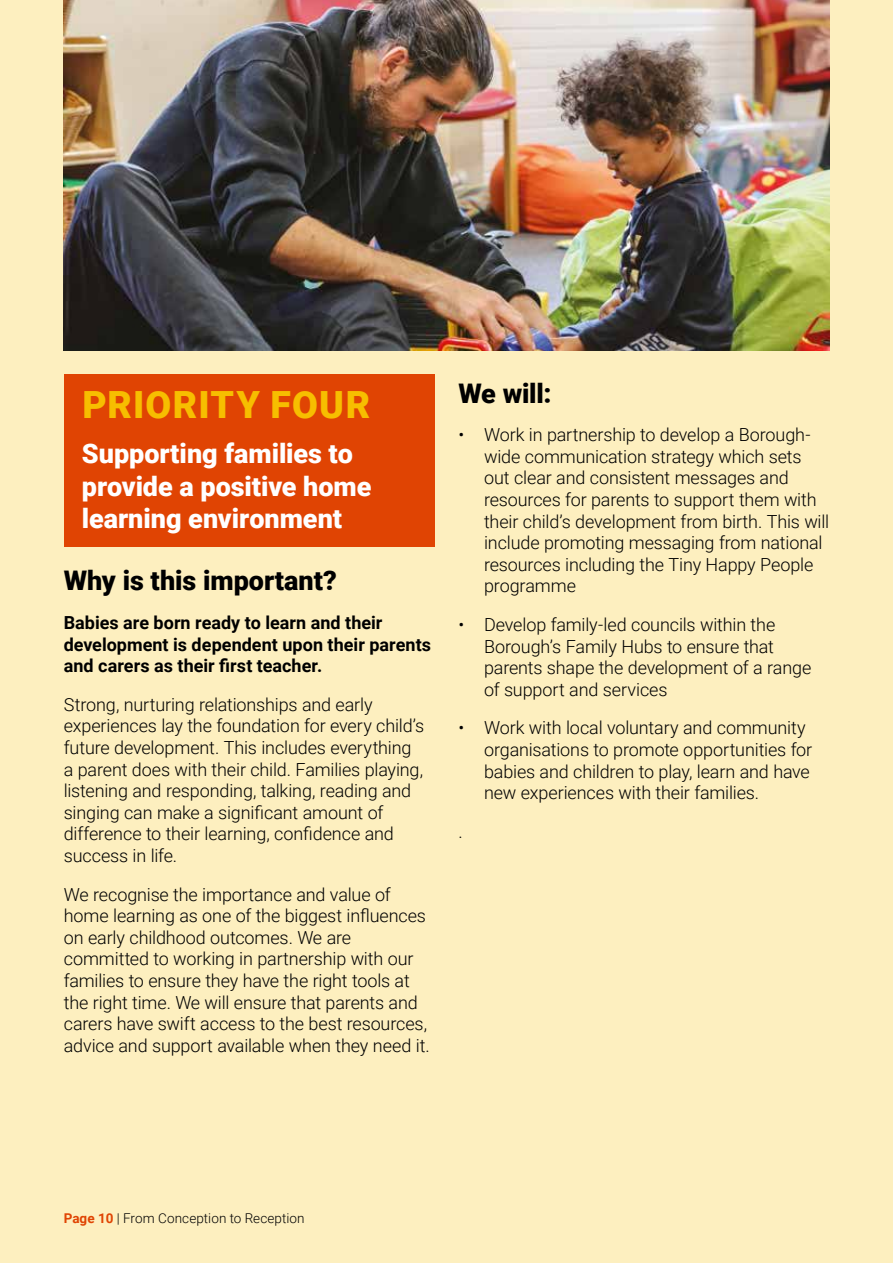
<style>
.page{position:relative;width:893px;height:1263px;background:#fdefbf}
.page>*{position:absolute;margin:0;border:0;box-sizing:border-box;transform-origin:0 0}
.t1{font:900 37.5px "Roboto";letter-spacing:.03em;color:#f7be00}
.t2{font:900 27px/32.4px "Roboto";color:#fff}
.t3{font:900 27px "Roboto";letter-spacing:-.005em;color:#000}
.t4{font:300 18px/21.6px "Roboto";letter-spacing:-.01em;color:#000}
.t5{font:700 18px/21.6px "Roboto";color:#000}
.t6{font:300 13.5px "Roboto";letter-spacing:.01em;color:#000}
.s1{font-weight:700;color:#e04403}
</style>
<div class="page">
<img style="left:64px;top:0;width:765px;height:351px">
<div style="left:64px;top:374px;width:370px;height:172px;background:#e04403"></div>
<h1 class="t1" style="left:82px;top:379px;width:289px">PRIORITY FOUR</h1>
<h2 class="t2" style="left:82px;top:437px;width:291px">Supporting families to provide a positive home learning environment</h2>
<h2 class="t3" style="left:64px;top:562px;width:275px">Why is this important?</h2>
<p class="t5" style="left:64px;top:611px;width:369px">Babies are born ready to learn and their development is dependent upon their parents and carers as their first teacher.</p>
<p class="t4" style="left:64px;top:693px;width:362px">Strong, nurturing relationships and early experiences lay the foundation for every child’s future development. This includes everything a parent does with their child. Families playing, listening and responding, talking, reading and singing can make a significant amount of difference to their learning, confidence and success in life.</p>
<p class="t4" style="left:64px;top:883px;width:367px">We recognise the importance and value of home learning as one of the biggest influences on early childhood outcomes. We are committed to working in partnership with our families to ensure they have the right tools at the right time. We will ensure that parents and carers have swift access to the best resources, advice and support available when they need it.</p>
<h2 class="t3" style="left:459px;top:374px;width:95px">We will:</h2>
<p class="t4" style="left:484px;top:423px;width:347px;text-indent:-26px">• Work in partnership to develop a Borough&shy;wide communication strategy which sets out clear and consistent messages and resources for parents to support them with their child’s development from birth. This will include promoting messaging from national resources including the Tiny Happy People programme</p>
<p class="t4" style="left:484px;top:613px;width:329px;text-indent:-26px">• Develop family-led councils within the Borough’s Family Hubs to ensure that parents shape the development of a range of support and services</p>
<p class="t4" style="left:484px;top:716px;width:330px;text-indent:-26px">• Work with local voluntary and community organisations to promote opportunities for babies and children to play, learn and have new experiences with their families.</p>
<p class="t4" style="left:459px;top:820px;width:6px">.</p>
<p class="t6" style="left:64px;top:1209px;width:242px"><span class="s1">Page 10</span> | From Conception to Reception</p>
</div>
